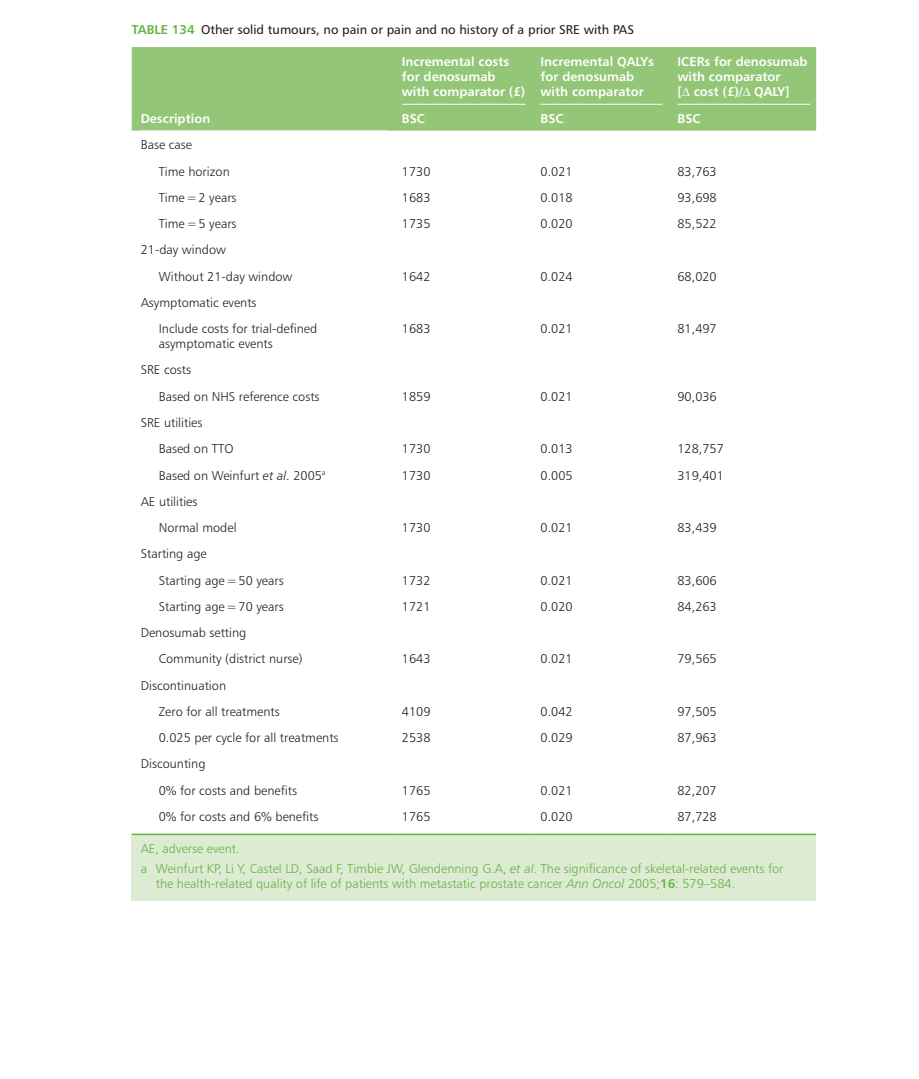
<style>
.page{position:relative;width:919px;height:1079px;background:#fff}
.page>*{position:absolute;margin:0;border:0;box-sizing:border-box;transform-origin:0 0}
._7_2_Table_text__Tab{font:12.75px/15px "Humanist 777 BT Light B";color:#231f20}
._7_5_Table__notes{font:12.75px/15px "Humanist 777 BT Light B";color:#63b445}
._7_05_Table_head_gro{font:12.75px/15px "Humanist 777 BT Bold B";color:#fff}
._7_0_Table_legend__T{font:12.75px "Humanist 777 BT Roman B";color:#231f20}
._7_10_Table_head__Ta{font:12.75px "Humanist 777 BT Bold B";color:#fff}
.s1{font-family:"Humanist 777 BT Bold B";color:#63b445}
.s2{font-family:"Humanist 777 BT Light Italic B"}
.s3{font-family:"Humanist 777 BT Bold B"}
</style>
<div class="page">
<div style="left:132px;top:47px;width:684px;height:84px;background:#93c676"></div>
<div style="left:132px;top:834px;width:684px;height:67px;background:#ddebd3"></div>
<hr style="left:393px;top:833px;width:138px;height:2px;background:#63b445">
<hr style="left:531px;top:833px;width:137px;height:2px;background:#63b445">
<hr style="left:668px;top:833px;width:148px;height:2px;background:#63b445">
<hr style="left:132px;top:833px;width:261px;height:2px;background:#63b445">
<hr style="left:402px;top:104px;width:123px;height:1px;background:#fff">
<hr style="left:540px;top:104px;width:122px;height:1px;background:#fff">
<hr style="left:677px;top:104px;width:133px;height:1px;background:#fff">
<p class="_7_0_Table_legend__T" style="left:132px;top:21px;width:503px"><span class="s1">TABLE 134</span> Other solid tumours, no pain or pain and no history of a prior SRE with PAS</p>
<p class="_7_05_Table_head_gro" style="left:141px;top:111px;width:71px">Description</p>
<p class="_7_05_Table_head_gro" style="left:402px;top:54px;width:125px">Incremental costs for denosumab with comparator (£)</p>
<p class="_7_05_Table_head_gro" style="left:540px;top:54px;width:115px">Incremental QALYs for denosumab with comparator</p>
<p class="_7_05_Table_head_gro" style="left:677px;top:54px;width:132px">ICERs for denosumab with comparator<br>[∆ cost (£)/∆ QALY]</p>
<p class="_7_10_Table_head__Ta" style="left:402px;top:111px;width:25px">BSC</p>
<p class="_7_10_Table_head__Ta" style="left:540px;top:111px;width:25px">BSC</p>
<p class="_7_10_Table_head__Ta" style="left:677px;top:111px;width:25px">BSC</p>
<p class="_7_2_Table_text__Tab" style="left:141px;top:137px;width:53px">Base case</p>
<p class="_7_2_Table_text__Tab" style="left:159px;top:163px;width:72px">Time horizon</p>
<p class="_7_2_Table_text__Tab" style="left:402px;top:163px;width:30px">1730</p>
<p class="_7_2_Table_text__Tab" style="left:540px;top:163px;width:34px">0.021</p>
<p class="_7_2_Table_text__Tab" style="left:677px;top:163px;width:41px">83,763</p>
<p class="_7_2_Table_text__Tab" style="left:159px;top:190px;width:79px">Time=2 years</p>
<p class="_7_2_Table_text__Tab" style="left:402px;top:190px;width:30px">1683</p>
<p class="_7_2_Table_text__Tab" style="left:540px;top:190px;width:34px">0.018</p>
<p class="_7_2_Table_text__Tab" style="left:677px;top:190px;width:41px">93,698</p>
<p class="_7_2_Table_text__Tab" style="left:159px;top:216px;width:79px">Time=5 years</p>
<p class="_7_2_Table_text__Tab" style="left:402px;top:216px;width:30px">1735</p>
<p class="_7_2_Table_text__Tab" style="left:540px;top:216px;width:34px">0.020</p>
<p class="_7_2_Table_text__Tab" style="left:677px;top:216px;width:41px">85,522</p>
<p class="_7_2_Table_text__Tab" style="left:141px;top:242px;width:87px">21-day window</p>
<p class="_7_2_Table_text__Tab" style="left:159px;top:268px;width:135px">Without 21-day window</p>
<p class="_7_2_Table_text__Tab" style="left:402px;top:268px;width:30px">1642</p>
<p class="_7_2_Table_text__Tab" style="left:540px;top:268px;width:34px">0.024</p>
<p class="_7_2_Table_text__Tab" style="left:677px;top:268px;width:41px">68,020</p>
<p class="_7_2_Table_text__Tab" style="left:141px;top:295px;width:117px">Asymptomatic events</p>
<p class="_7_2_Table_text__Tab" style="left:159px;top:321px;width:160px">Include costs for trial-defined asymptomatic events</p>
<p class="_7_2_Table_text__Tab" style="left:402px;top:321px;width:30px">1683</p>
<p class="_7_2_Table_text__Tab" style="left:540px;top:321px;width:34px">0.021</p>
<p class="_7_2_Table_text__Tab" style="left:677px;top:321px;width:41px">81,497</p>
<p class="_7_2_Table_text__Tab" style="left:141px;top:362px;width:52px">SRE costs</p>
<p class="_7_2_Table_text__Tab" style="left:159px;top:388px;width:162px">Based on NHS reference costs</p>
<p class="_7_2_Table_text__Tab" style="left:402px;top:388px;width:30px">1859</p>
<p class="_7_2_Table_text__Tab" style="left:540px;top:388px;width:34px">0.021</p>
<p class="_7_2_Table_text__Tab" style="left:677px;top:388px;width:41px">90,036</p>
<p class="_7_2_Table_text__Tab" style="left:141px;top:415px;width:63px">SRE utilities</p>
<p class="_7_2_Table_text__Tab" style="left:159px;top:441px;width:76px">Based on TTO</p>
<p class="_7_2_Table_text__Tab" style="left:402px;top:441px;width:30px">1730</p>
<p class="_7_2_Table_text__Tab" style="left:540px;top:441px;width:34px">0.013</p>
<p class="_7_2_Table_text__Tab" style="left:677px;top:441px;width:48px">128,757</p>
<p class="_7_2_Table_text__Tab" style="left:159px;top:467px;width:168px">Based on Weinfurt <span class="s2">et al</span>. 2005<sup>a</sup></p>
<p class="_7_2_Table_text__Tab" style="left:402px;top:467px;width:30px">1730</p>
<p class="_7_2_Table_text__Tab" style="left:540px;top:467px;width:34px">0.005</p>
<p class="_7_2_Table_text__Tab" style="left:677px;top:467px;width:48px">319,401</p>
<p class="_7_2_Table_text__Tab" style="left:141px;top:493px;width:58px">AE utilities</p>
<p class="_7_2_Table_text__Tab" style="left:159px;top:520px;width:79px">Normal model</p>
<p class="_7_2_Table_text__Tab" style="left:402px;top:520px;width:30px">1730</p>
<p class="_7_2_Table_text__Tab" style="left:540px;top:520px;width:34px">0.021</p>
<p class="_7_2_Table_text__Tab" style="left:677px;top:520px;width:41px">83,439</p>
<p class="_7_2_Table_text__Tab" style="left:141px;top:546px;width:67px">Starting age</p>
<p class="_7_2_Table_text__Tab" style="left:159px;top:572px;width:126px">Starting age=50 years</p>
<p class="_7_2_Table_text__Tab" style="left:402px;top:572px;width:30px">1732</p>
<p class="_7_2_Table_text__Tab" style="left:540px;top:572px;width:34px">0.021</p>
<p class="_7_2_Table_text__Tab" style="left:677px;top:572px;width:41px">83,606</p>
<p class="_7_2_Table_text__Tab" style="left:159px;top:598px;width:126px">Starting age=70 years</p>
<p class="_7_2_Table_text__Tab" style="left:402px;top:598px;width:30px">1721</p>
<p class="_7_2_Table_text__Tab" style="left:540px;top:598px;width:34px">0.020</p>
<p class="_7_2_Table_text__Tab" style="left:677px;top:598px;width:41px">84,263</p>
<p class="_7_2_Table_text__Tab" style="left:141px;top:625px;width:107px">Denosumab setting</p>
<p class="_7_2_Table_text__Tab" style="left:159px;top:651px;width:145px">Community (district nurse)</p>
<p class="_7_2_Table_text__Tab" style="left:402px;top:651px;width:30px">1643</p>
<p class="_7_2_Table_text__Tab" style="left:540px;top:651px;width:34px">0.021</p>
<p class="_7_2_Table_text__Tab" style="left:677px;top:651px;width:41px">79,565</p>
<p class="_7_2_Table_text__Tab" style="left:141px;top:677px;width:87px">Discontinuation</p>
<p class="_7_2_Table_text__Tab" style="left:159px;top:703px;width:122px">Zero for all treatments</p>
<p class="_7_2_Table_text__Tab" style="left:402px;top:703px;width:30px">4109</p>
<p class="_7_2_Table_text__Tab" style="left:540px;top:703px;width:34px">0.042</p>
<p class="_7_2_Table_text__Tab" style="left:677px;top:703px;width:41px">97,505</p>
<p class="_7_2_Table_text__Tab" style="left:159px;top:730px;width:181px">0.025 per cycle for all treatments</p>
<p class="_7_2_Table_text__Tab" style="left:402px;top:730px;width:30px">2538</p>
<p class="_7_2_Table_text__Tab" style="left:540px;top:730px;width:34px">0.029</p>
<p class="_7_2_Table_text__Tab" style="left:677px;top:730px;width:41px">87,963</p>
<p class="_7_2_Table_text__Tab" style="left:141px;top:756px;width:66px">Discounting</p>
<p class="_7_2_Table_text__Tab" style="left:159px;top:782px;width:140px">0% for costs and benefits</p>
<p class="_7_2_Table_text__Tab" style="left:402px;top:782px;width:30px">1765</p>
<p class="_7_2_Table_text__Tab" style="left:540px;top:782px;width:34px">0.021</p>
<p class="_7_2_Table_text__Tab" style="left:677px;top:782px;width:41px">82,207</p>
<p class="_7_2_Table_text__Tab" style="left:159px;top:808px;width:161px">0% for costs and 6% benefits</p>
<p class="_7_2_Table_text__Tab" style="left:402px;top:808px;width:30px">1765</p>
<p class="_7_2_Table_text__Tab" style="left:540px;top:808px;width:34px">0.020</p>
<p class="_7_2_Table_text__Tab" style="left:677px;top:808px;width:41px">87,728</p>
<p class="_7_5_Table__notes" style="left:141px;top:840px;width:100px">AE, adverse event.</p>
<p class="_7_5_Table__notes" style="left:156px;top:860px;width:629px;text-indent:-15px">a Weinfurt KP, Li Y, Castel LD, Saad F, Timbie JW, Glendenning G.A, <span class="s2">et al</span>. The significance of skeletal-related events for the health-related quality of life of patients with metastatic prostate cancer <span class="s2">Ann Oncol</span> 2005;<span class="s3">16</span>: 579–584.</p>
</div>
